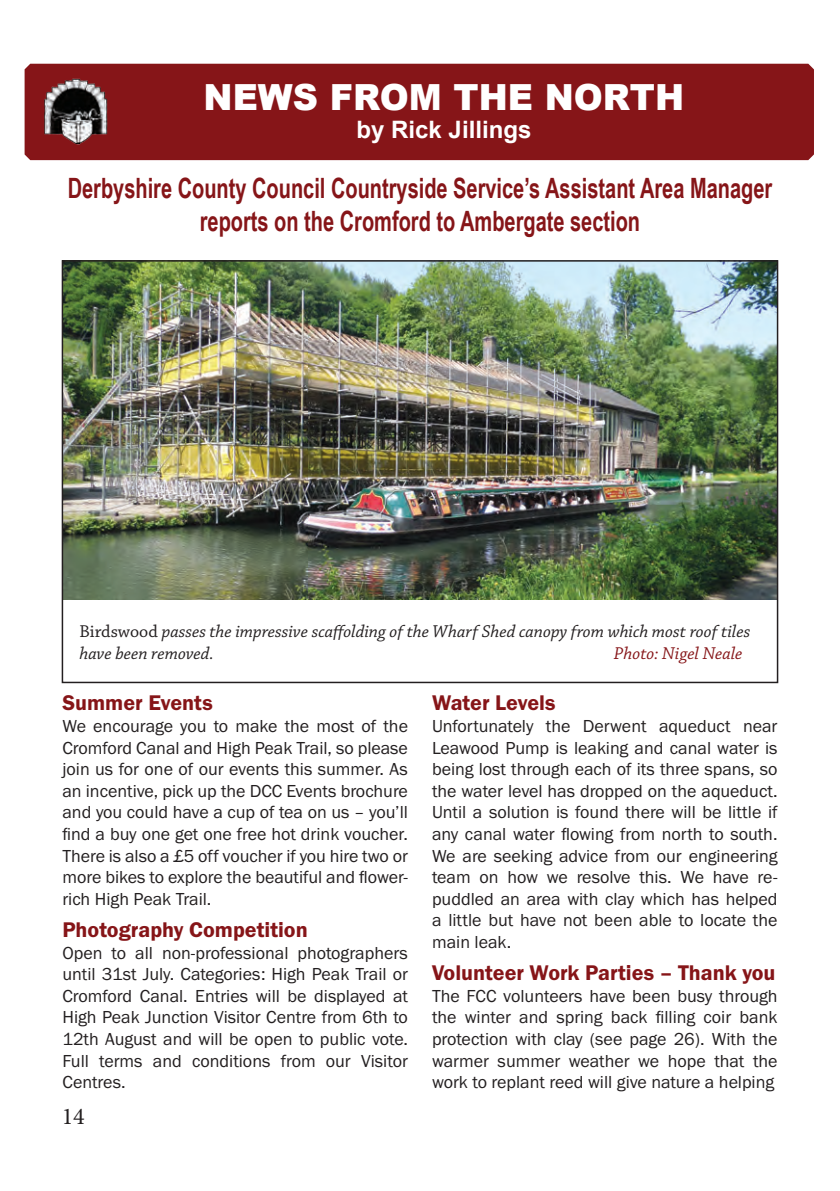
<style>
.page{position:relative;width:840px;height:1191px;background:#fff}
.page>*{position:absolute;margin:0;border:0;box-sizing:border-box;transform-origin:0 0}
.t1{font:900 36px "Arial";color:#fff}
.t2{font:700 28px/33.6px "Arial Narrow";color:#861518;text-align:center;scale:.87 1}
.t3{font:700 24px "Arial";color:#fff}
.t4{font:24px "Minion Pro";color:#231f20}
.t5{font:22px "Franklin Gothic URW Dem";color:#861518}
.t6{font:18px/21.6px "Franklin Gothic URW Boo";color:#231f20;text-align:justify}
.t7{font:italic 18px/22px "Chaparral Pro";color:#231f20}
.t8{font:italic 18px "Chaparral Pro";color:#861518}
.s1{font-style:normal}
</style>
<div class="page">
<div style="left:25px;top:64px;width:788px;height:96px;background:#861518"></div>
<div style="left:39px;top:77px;width:73px;height:68px;background:#861518"></div>
<img style="left:44px;top:78px;width:64px;height:67px">
<img style="left:65px;top:263px;width:709px;height:336px">
<div style="left:62px;top:260px;width:715px;height:423px;border:2px solid #231f20"></div>
<h1 class="t1" style="left:203px;top:71px;width:482px">NEWS FROM THE NORTH</h1>
<h3 class="t3" style="left:356px;top:114px;width:176px">by Rick Jillings</h3>
<h2 class="t2" style="left:68px;top:170px;width:811px">Derbyshire County Council Countryside Service’s Assistant Area Manager reports on the Cromford to Ambergate section</h2>
<p class="t7" style="left:79px;top:620px;width:672px"><span class="s1">Birdswood</span> passes the impressive scaffolding of the Wharf Shed canopy from which most roof tiles have been removed.</p>
<p class="t8" style="left:613px;top:643px;width:130px">Photo: Nigel Neale</p>
<p class="t5" style="left:62px;top:689px;width:152px">Summer Events</p>
<p class="t6" style="left:62px;top:715px;width:347px">We encourage you to make the most of the Cromford Canal and High Peak Trail, so please join us for one of our events this summer. As an incentive, pick up the DCC Events brochure and you could have a cup of tea on us – you’ll find a buy one get one free hot drink voucher.<br>There is also a £5 off voucher if you hire two or more bikes to explore the beautiful and flower&shy;rich High Peak Trail.</p>
<p class="t5" style="left:62px;top:916px;width:247px">Photography Competition</p>
<p class="t6" style="left:62px;top:941px;width:347px">Open to all non-professional photographers until 31st July. Categories: High Peak Trail or Cromford Canal. Entries will be displayed at High Peak Junction Visitor Centre from 6th to 12th August and will be open to public vote.<br>Full terms and conditions from our Visitor Centres.</p>
<h3 class="t4" style="left:62px;top:1099px;width:25px">14</h3>
<p class="t5" style="left:432px;top:689px;width:125px">Water Levels</p>
<p class="t6" style="left:432px;top:715px;width:347px">Unfortunately the Derwent aqueduct near Leawood Pump is leaking and canal water is being lost through each of its three spans, so the water level has dropped on the aqueduct.<br>Until a solution is found there will be little if any canal water flowing from north to south.<br>We are seeking advice from our engineering team on how we resolve this. We have re&shy;puddled an area with clay which has helped a little but have not been able to locate the main leak.</p>
<p class="t5" style="left:432px;top:959px;width:345px">Volunteer Work Parties – Thank you</p>
<p class="t6" style="left:432px;top:984px;width:347px">The FCC volunteers have been busy through the winter and spring back filling coir bank protection with clay (see page 26). With the warmer summer weather we hope that the work to replant reed will give nature a helping</p>
</div>
